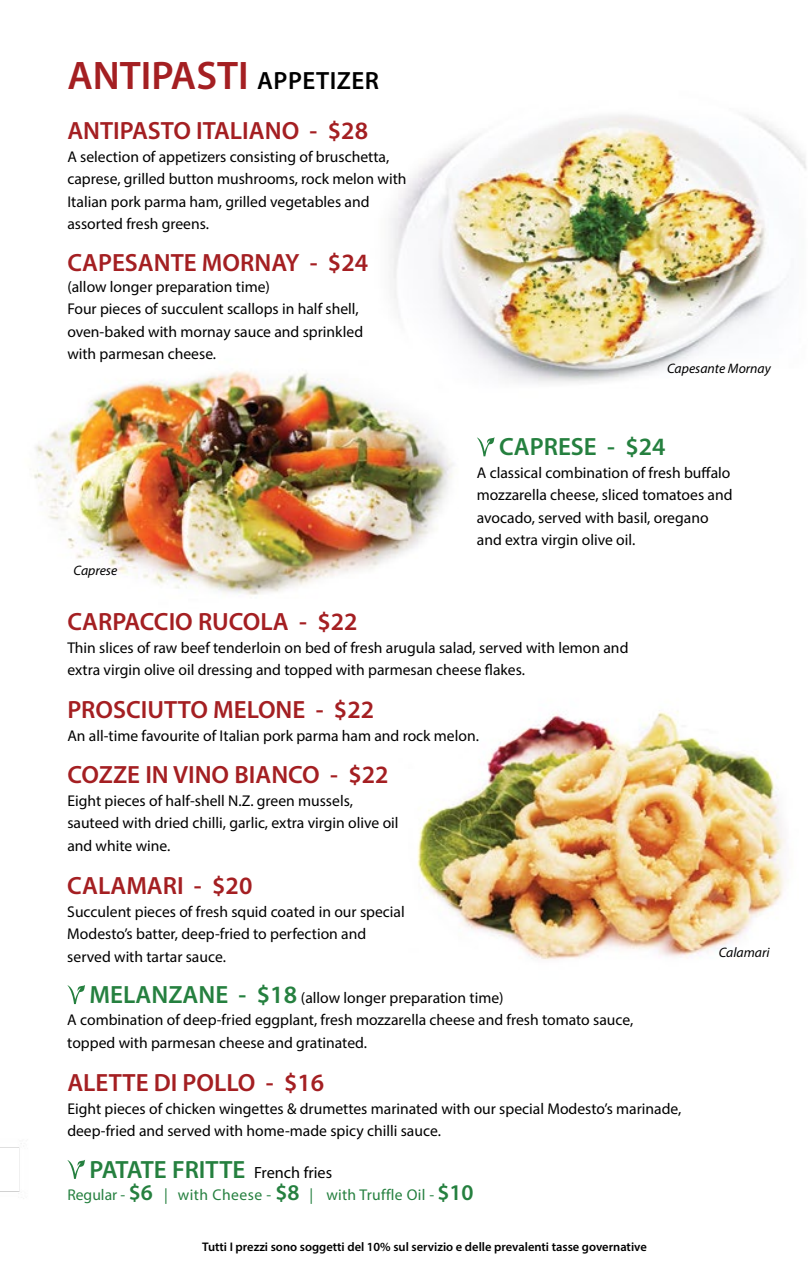
<style>
.page{position:relative;width:808px;height:1276px;background:#fff}
.page>*{position:absolute;margin:0;border:0;box-sizing:border-box;transform-origin:0 0}
.t1{font:600 40px "Myriad Pro";color:#a41f22}
.t2{font:600 25px "Myriad Pro";color:#a41f22}
.t3{font:600 25px "Myriad Pro";color:#25803f}
.t4{font:15.62px/22.5px "Myriad Pro";color:#000}
.t5{font:15.62px "Myriad Pro";letter-spacing:.02em;color:#25803f}
.t6{font:italic 13.75px "Myriad Pro";color:#000}
.t7{font:600 12.5px "Myriad Pro";color:#000}
.s1{font-size:25px;color:#000}
.s2{font-weight:600;font-size:25px;color:#25803f}
.s3{font-weight:400;font-size:16.25px;color:#000}
.s4{font-weight:600;font-size:22.5px}
</style>
<div class="page">
<img style="left:0;top:115px;width:807px;height:1077px">
<svg style="left:67px;top:985px;width:18px;height:19px"></svg>
<svg style="left:67px;top:1159px;width:18px;height:20px"></svg>
<svg style="left:477px;top:437px;width:18px;height:19px"></svg>
<h1 class="t1" style="left:67px;top:51px;width:313px">ANTIPASTI <span class="s1">APPETIZER</span></h1>
<h2 class="t2" style="left:67px;top:115px;width:302px">ANTIPASTO ITALIANO - $28</h2>
<p class="t4" style="left:67px;top:145px;width:341px">A selection of appetizers consisting of bruschetta, caprese, grilled button mushrooms, rock melon with Italian pork parma ham, grilled vegetables and assorted fresh greens.</p>
<h2 class="t2" style="left:67px;top:246px;width:302px">CAPESANTE MORNAY - $24</h2>
<p class="t4" style="left:67px;top:275px;width:297px">(allow longer preparation time)<br>Four pieces of succulent scallops in half shell, oven-baked with mornay sauce and sprinkled with parmesan cheese.</p>
<p class="t6" style="left:74px;top:561px;width:45px">Caprese</p>
<p class="t6" style="left:667px;top:360px;width:105px">Capesante Mornay</p>
<h2 class="t3" style="left:499px;top:431px;width:168px">CAPRESE - $24</h2>
<p class="t4" style="left:477px;top:461px;width:257px">A classical combination of fresh buffalo mozzarella cheese, sliced tomatoes and avocado, served with basil, oregano and extra virgin olive oil.</p>
<h2 class="t2" style="left:67px;top:606px;width:292px">CARPACCIO RUCOLA - $22</h2>
<p class="t4" style="left:67px;top:636px;width:563px">Thin slices of raw beef tenderloin on bed of fresh arugula salad, served with lemon and extra virgin olive oil dressing and topped with parmesan cheese flakes.</p>
<h2 class="t2" style="left:67px;top:693px;width:308px">PROSCIUTTO MELONE - $22</h2>
<p class="t4" style="left:67px;top:724px;width:413px">An all-time favourite of Italian pork parma ham and rock melon.</p>
<h2 class="t2" style="left:67px;top:758px;width:323px">COZZE IN VINO BIANCO - $22</h2>
<p class="t4" style="left:67px;top:789px;width:333px">Eight pieces of half-shell N.Z. green mussels, sauteed with dried chilli, garlic, extra virgin olive oil and white wine.</p>
<h2 class="t2" style="left:67px;top:869px;width:187px">CALAMARI - $20</h2>
<p class="t4" style="left:67px;top:900px;width:339px">Succulent pieces of fresh squid coated in our special<br>Modesto’s batter, deep-fried to perfection and served with tartar sauce.</p>
<p class="t4" style="left:67px;top:986px;width:567px;text-indent:22px"><span class="s2">MELANZANE - $18</span> (allow longer preparation time)<br>A combination of deep-fried eggplant, fresh mozzarella cheese and fresh tomato sauce, topped with parmesan cheese and gratinated.</p>
<h2 class="t2" style="left:67px;top:1067px;width:258px">ALETTE DI POLLO - $16</h2>
<p class="t4" style="left:67px;top:1097px;width:616px">Eight pieces of chicken wingettes &amp; drumettes marinated with our special Modesto’s marinade, deep-fried and served with home-made spicy chilli sauce.</p>
<h2 class="t3" style="left:90px;top:1153px;width:244px">PATATE FRITTE <span class="s3">French fries</span></h2>
<p class="t5" style="left:67px;top:1185px;width:408px">Regular - <span class="s4">$6</span> | with Cheese - <span class="s4">$8</span> | with Truffle Oil - <span class="s4">$10</span></p>
<p class="t7" style="left:202px;top:1239px;width:446px">Tutti I prezzi sono soggetti del 10% sul servizio e delle prevalenti tasse governative</p>
<p class="t6" style="left:719px;top:944px;width:52px">Calamari</p>
</div>
